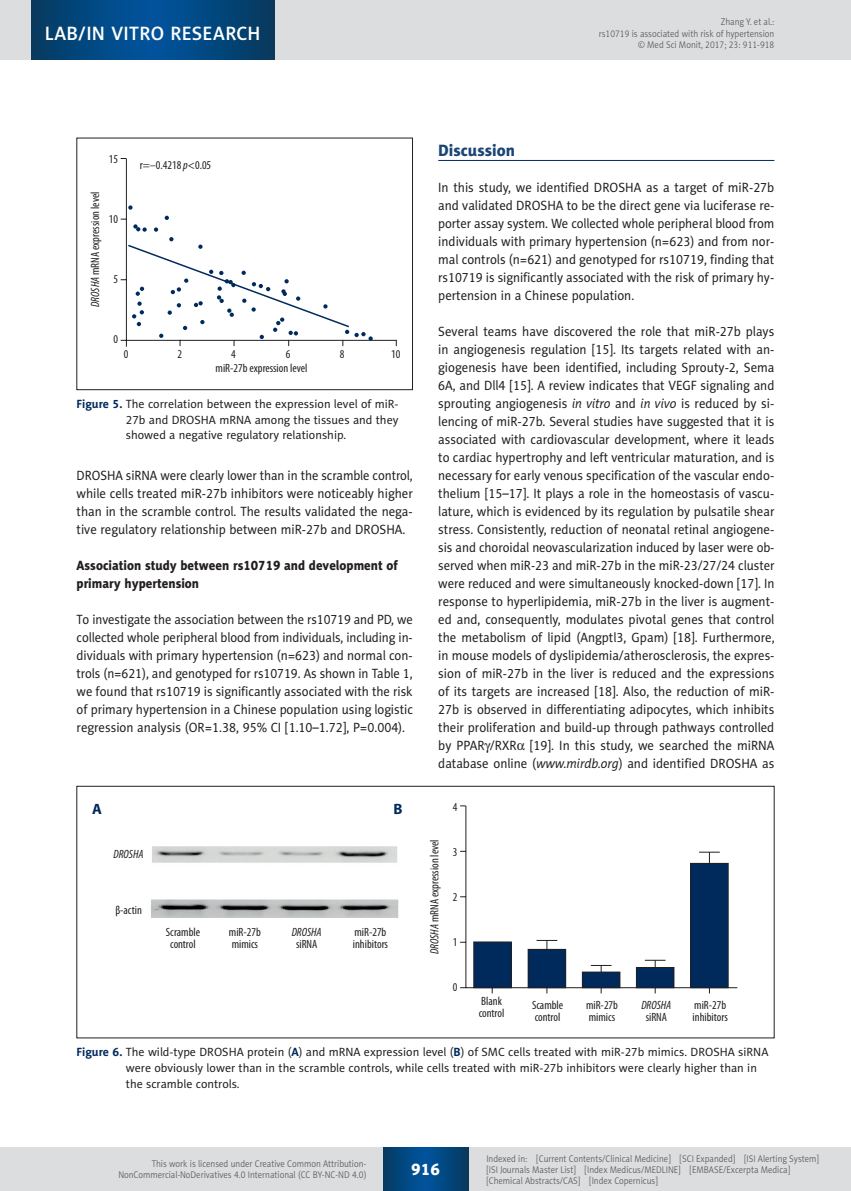
<style>
.page{position:relative;width:851px;height:1191px;background:#fff}
.page>*{position:absolute;margin:0;border:0;box-sizing:border-box;transform-origin:0 0}
.t1{font:19.5px "Naomi Sans EFN Medium";letter-spacing:.015em;color:#fff}
.MSM_Headline_1{font:16.5px "Naomi Sans EFN Heavy";color:#1a4574}
.t2{font:16.5px "Naomi Sans EFN Heavy";color:#fff}
.t3{font:700 15px "Myriad Pro";color:#00295c}
.MSM_Body{font:13.5px/18px "Naomi Sans EFN";color:#231f20;text-align:justify;scale:.95 1}
.MSM_Body-2{font:13.5px/18px "Naomi Sans EFN";color:#231f20;text-align:justify;scale:.93 1}
.MSM_Headline_2{font:13.5px/18px "Naomi Sans EFN Heavy";color:#231f20;scale:.95 1}
.MSM_Rycina_tytul{font:12px/15.8px "Naomi Sans EFN";color:#231f20}
.t4{font:condensed 12px/12px "Myriad Pro";color:#231f20}
.t5{font:italic condensed 12px/12px "Myriad Pro";color:#231f20;text-align:center}
.t6{font:9.75px/11.2px "Naomi Sans EFN Light";color:#57585a;text-align:right;scale:.9 1}
.s1{font-style:italic}
.s2{font-weight:700;color:#00295c}
.s3{font-style:normal}
.s4{font-family:"Standard Sym L"}
</style>
<div class="page">
<img style="left:151px;top:846px;width:248px;height:72px">
<hr style="left:465px;top:806px;width:1px;height:181px;background:#231f20">
<hr style="left:460px;top:987px;width:277px;height:1px;background:#231f20">
<svg style="left:473px;top:851px;width:255px;height:143px"></svg>
<div style="left:77px;top:786px;width:697px;height:252px;border:1px solid #231f20"></div>
<hr style="left:126px;top:158px;width:1px;height:189px;background:#231f20">
<hr style="left:121px;top:340px;width:275px;height:1px;background:#231f20">
<svg style="left:128px;top:205px;width:4px;height:5px"></svg>
<svg style="left:121px;top:216px;width:252px;height:130px"></svg>
<hr style="left:438px;top:160px;width:336px;height:1px;background:#00295c">
<div style="left:0;top:1148px;width:850px;height:43px;background:#dcdddf"></div>
<svg style="left:383px;top:1147px;width:85px;height:43px;background:#02477e"></svg>
<div style="left:0;top:0;width:850px;height:60px;background:#dcdddf"></div>
<hr style="left:850px;top:0;width:1px;height:60px;background:#dcdddf">
<svg style="left:32px;top:0;width:242px;height:60px;background:#02477f"></svg>
<h1 class="t1" style="left:45px;top:22px;width:217px">LAB/IN VITRO RESEARCH</h1>
<p class="t6" style="left:598px;top:16px;width:196px">Zhang Y. et al.:<br>rs10719 is associated with risk of hypertension © Med Sci Monit, 2017; 23: 911-918</p>
<p class="t4" style="left:109px;top:153px;width:11px">15</p>
<p class="t4" style="left:89px;top:307px;width:116px;rotate:-90deg"><span class="s1">DROSHA</span> mRNA expression level</p>
<p class="t4" style="left:109px;top:213px;width:11px">10</p>
<p class="t4" style="left:113px;top:273px;width:6px">5</p>
<p class="t4" style="left:140px;top:159px;width:73px">r=–0.4218 <span class="s1">p</span>&lt;0.05</p>
<p class="t4" style="left:113px;top:333px;width:6px">0</p>
<p class="t4" style="left:124px;top:348px;width:6px">0</p>
<p class="t4" style="left:178px;top:348px;width:6px">2</p>
<p class="t4" style="left:231px;top:348px;width:6px">4</p>
<p class="t4" style="left:286px;top:348px;width:6px">6</p>
<p class="t4" style="left:340px;top:348px;width:6px">8</p>
<p class="t4" style="left:391px;top:348px;width:11px">10</p>
<p class="t4" style="left:215px;top:362px;width:93px">miR-27b expression level</p>
<p class="MSM_Rycina_tytul" style="left:126px;top:396px;width:274px;text-align:justify;text-indent:-49px"><span class="s2">Figure 5.</span> The correlation between the expression level of miR-27b and DROSHA mRNA among the tissues and they showed a negative regulatory relationship.</p>
<p class="MSM_Body-2" style="left:77px;top:466px;width:363px">DROSHA siRNA were clearly lower than in the scramble control, while cells treated miR-27b inhibitors were noticeably higher than in the scramble control. The results validated the nega&shy;tive regulatory relationship between miR-27b and DROSHA.</p>
<p class="MSM_Headline_2" style="left:77px;top:556px;width:340px">Association study between rs10719 and development of primary hypertension</p>
<p class="MSM_Body-2" style="left:77px;top:610px;width:363px">To investigate the association between the rs10719 and PD, we collected whole peripheral blood from individuals, including in&shy;dividuals with primary hypertension (n=623) and normal con&shy;trols (n=621), and genotyped for rs10719. As shown in Table 1, we found that rs10719 is significantly associated with the risk of primary hypertension in a Chinese population using logistic regression analysis (OR=1.38, 95% CI [1.10–1.72], P=0.004).</p>
<p class="t3" style="left:92px;top:799px;width:11px">A</p>
<p class="t3" style="left:393px;top:799px;width:11px">B</p>
<p class="t5" style="left:114px;top:848px;width:31px">DROSHA</p>
<p class="t4" style="left:115px;top:904px;width:28px">β-actin</p>
<p class="t4" style="left:166px;top:926px;width:36px;text-align:center">Scramble control</p>
<p class="t4" style="left:229px;top:926px;width:33px">miR-27b mimics</p>
<p class="t4" style="left:353px;top:926px;width:37px">miR-27b inhibitors</p>
<p class="t5" style="left:292px;top:925px;width:31px">DROSHA <span class="s3">siRNA</span></p>
<p class="MSM_Headline_1" style="left:438px;top:140px;width:78px">Discussion</p>
<p class="MSM_Body" style="left:438px;top:178px;width:355px">In this study, we identified DROSHA as a target of miR-27b and validated DROSHA to be the direct gene via luciferase re&shy;porter assay system. We collected whole peripheral blood from individuals with primary hypertension (n=623) and from nor&shy;mal controls (n=621) and genotyped for rs10719, finding that rs10719 is significantly associated with the risk of primary hy&shy;pertension in a Chinese population.</p>
<p class="MSM_Body" style="left:438px;top:322px;width:355px">Several teams have discovered the role that miR-27b plays in angiogenesis regulation [15]. Its targets related with an&shy;giogenesis have been identified, including Sprouty-2, Sema 6A, and Dll4 [15]. A review indicates that VEGF signaling and sprouting angiogenesis <span class="s1">in vitro</span> and <span class="s1">in vivo</span> is reduced by si&shy;lencing of miR-27b. Several studies have suggested that it is associated with cardiovascular development, where it leads to cardiac hypertrophy and left ventricular maturation, and is necessary for early venous specification of the vascular endo&shy;thelium [15–17]. It plays a role in the homeostasis of vascu&shy;lature, which is evidenced by its regulation by pulsatile shear stress. Consistently, reduction of neonatal retinal angiogene&shy;sis and choroidal neovascularization induced by laser were ob&shy;served when miR-23 and miR-27b in the miR-23/27/24 cluster were reduced and were simultaneously knocked-down [17]. In response to hyperlipidemia, miR-27b in the liver is augment&shy;ed and, consequently, modulates pivotal genes that control the metabolism of lipid (Angptl3, Gpam) [18]. Furthermore, in mouse models of dyslipidemia/atherosclerosis, the expres&shy;sion of miR-27b in the liver is reduced and the expressions of its targets are increased [18]. Also, the reduction of miR-27b is observed in differentiating adipocytes, which inhibits their proliferation and build-up through pathways controlled by PPAR<span class="s4">g</span>/RXR<span class="s4">a</span> [19]. In this study, we searched the miRNA database online (<span class="s1">www.mirdb.org</span>) and identified DROSHA as</p>
<p class="t4" style="left:429px;top:954px;width:116px;rotate:-90deg"><span class="s1">DROSHA</span> mRNA expression level</p>
<p class="t4" style="left:453px;top:801px;width:6px">4</p>
<p class="t4" style="left:453px;top:846px;width:6px">3</p>
<p class="t4" style="left:453px;top:891px;width:6px">2</p>
<p class="t4" style="left:453px;top:936px;width:6px">1</p>
<p class="t4" style="left:453px;top:981px;width:6px">0</p>
<p class="t4" style="left:478px;top:995px;width:27px">Blank control</p>
<p class="t4" style="left:532px;top:999px;width:33px">Scamble control</p>
<p class="t4" style="left:586px;top:999px;width:33px">miR-27b mimics</p>
<p class="t4" style="left:692px;top:999px;width:37px">miR-27b inhibitors</p>
<p class="t5" style="left:641px;top:998px;width:31px">DROSHA <span class="s3">siRNA</span></p>
<p class="MSM_Rycina_tytul" style="left:126px;top:1044px;width:644px;text-indent:-49px"><span class="s2">Figure 6.</span> The wild-type DROSHA protein (<span class="s2">A</span>) and mRNA expression level (<span class="s2">B</span>) of SMC cells treated with miR-27b mimics. DROSHA siRNA were obviously lower than in the scramble controls, while cells treated with miR-27b inhibitors were clearly higher than in the scramble controls.</p>
<p class="t6" style="left:118px;top:1158px;width:277px">This work is licensed under Creative Common Attribution-<br>NonCommercial-NoDerivatives 4.0 International (CC BY-NC-ND 4.0)</p>
<p class="t2" style="left:411px;top:1159px;width:30px">916</p>
<p class="t6" style="left:486px;top:1152px;width:371px;text-align:left">Indexed in: [Current Contents/Clinical Medicine] [SCI Expanded] [ISI Alerting System] [ISI Journals Master List] [Index Medicus/MEDLINE] [EMBASE/Excerpta Medica] [Chemical Abstracts/CAS] [Index Copernicus]</p>
</div>
